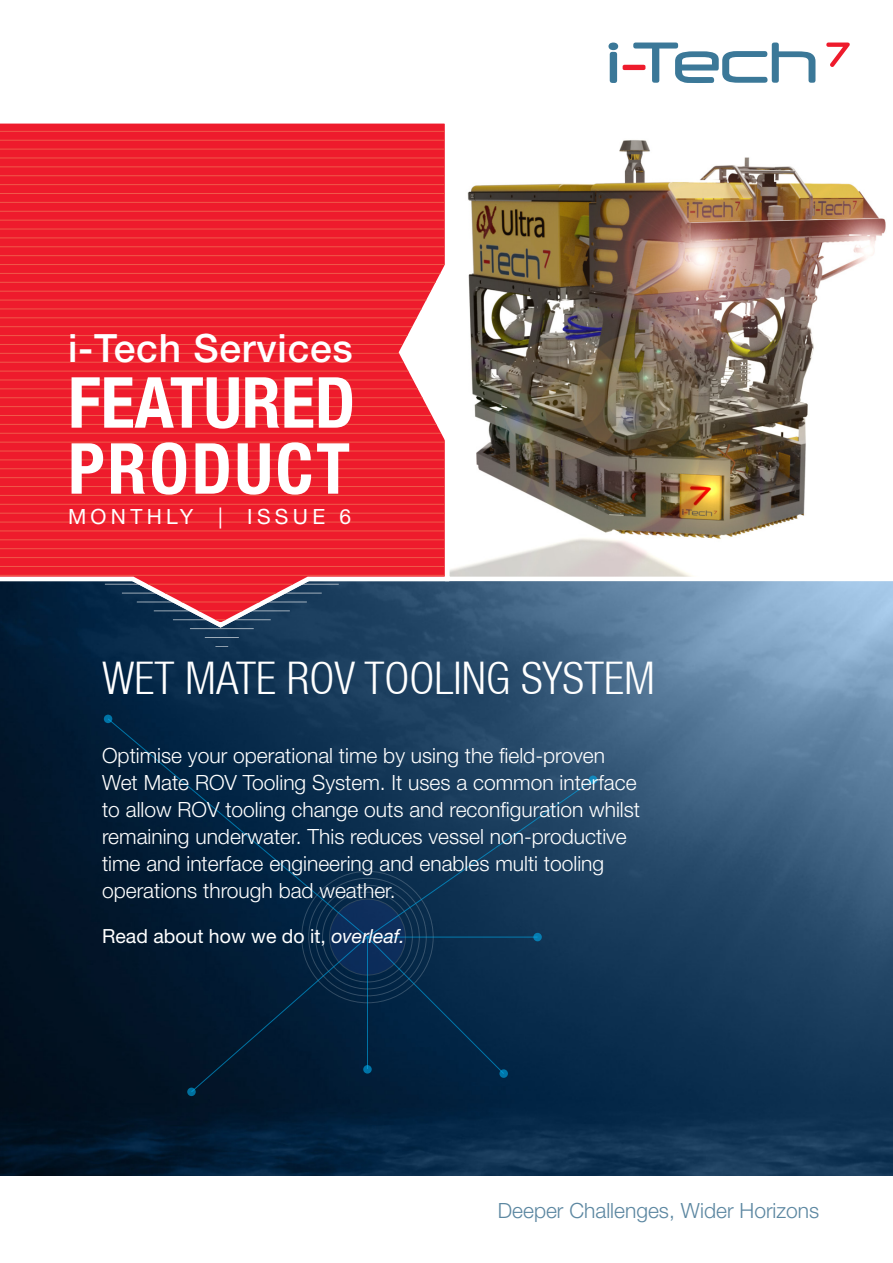
<style>
.page{position:relative;width:893px;height:1263px;background:#fff}
.page>*{position:absolute;margin:0;border:0;box-sizing:border-box;transform-origin:0 0}
.t1{font:700 condensed 70.5px "Helvetica Neue LT Std";color:#fff}
.t2{font:700 condensed 70.5px "Helvetica Neue LT Std";letter-spacing:.04em;color:#fff}
.t3{font:300 condensed 45px "Helvetica Neue";color:#fff}
.t4{font:500 39px "Helvetica Neue LT Std";letter-spacing:.02em;color:#fff}
.t5{font:300 21px/27px "Helvetica Neue LT Std";color:#fff}
.t6{font:300 21px "Helvetica Neue LT Std";color:#5c87a1}
.t7{font:21px "Helvetica Neue LT Std";letter-spacing:.205em;color:#fff}
.t8{font:19.5px "Helvetica Neue LT Std";color:#fff}
.s1{font-style:italic}
</style>
<div class="page">
<img style="left:0;top:583px;width:893px;height:593px">
<svg style="left:0;top:123px;width:452px;height:507px;background:#d92132"></svg>
<img style="left:396px;top:123px;width:497px;height:460px">
<svg style="left:826px;top:43px;width:24px;height:24px"></svg>
<svg style="left:608px;top:43px;width:207px;height:40px"></svg>
<hr style="left:0;top:131px;width:445px;height:1px;background:#f05949">
<hr style="left:0;top:140px;width:445px;height:1px;background:#f05949">
<hr style="left:0;top:149px;width:445px;height:1px;background:#f05949">
<hr style="left:0;top:158px;width:445px;height:1px;background:#f05949">
<hr style="left:0;top:167px;width:445px;height:1px;background:#f05949">
<hr style="left:0;top:175px;width:445px;height:1px;background:#f05949">
<hr style="left:0;top:184px;width:445px;height:1px;background:#f05949">
<hr style="left:0;top:193px;width:445px;height:1px;background:#f05949">
<hr style="left:0;top:202px;width:445px;height:1px;background:#f05949">
<hr style="left:0;top:211px;width:445px;height:1px;background:#f05949">
<hr style="left:0;top:220px;width:445px;height:1px;background:#f05949">
<hr style="left:0;top:229px;width:445px;height:1px;background:#f05949">
<hr style="left:0;top:238px;width:445px;height:1px;background:#f05949">
<hr style="left:0;top:246px;width:445px;height:1px;background:#f05949">
<hr style="left:0;top:255px;width:445px;height:1px;background:#f05949">
<hr style="left:0;top:264px;width:445px;height:1px;background:#f05949">
<hr style="left:0;top:273px;width:440px;height:1px;background:#f05949">
<hr style="left:0;top:282px;width:436px;height:1px;background:#f05949">
<hr style="left:0;top:291px;width:431px;height:1px;background:#f05949">
<hr style="left:0;top:300px;width:426px;height:1px;background:#f05949">
<hr style="left:0;top:309px;width:422px;height:1px;background:#f05949">
<hr style="left:0;top:318px;width:417px;height:1px;background:#f05949">
<hr style="left:0;top:326px;width:412px;height:1px;background:#f05949">
<hr style="left:0;top:335px;width:407px;height:1px;background:#f05949">
<hr style="left:0;top:344px;width:403px;height:1px;background:#f05949">
<hr style="left:0;top:353px;width:399px;height:1px;background:#f05949">
<hr style="left:0;top:362px;width:404px;height:1px;background:#f05949">
<hr style="left:0;top:371px;width:408px;height:1px;background:#f05949">
<hr style="left:0;top:380px;width:413px;height:1px;background:#f05949">
<hr style="left:0;top:389px;width:418px;height:1px;background:#f05949">
<hr style="left:0;top:397px;width:422px;height:1px;background:#f05949">
<hr style="left:0;top:406px;width:427px;height:1px;background:#f05949">
<hr style="left:0;top:415px;width:431px;height:1px;background:#f05949">
<hr style="left:0;top:424px;width:436px;height:1px;background:#f05949">
<hr style="left:0;top:433px;width:441px;height:1px;background:#f05949">
<hr style="left:0;top:442px;width:445px;height:1px;background:#f05949">
<hr style="left:0;top:451px;width:445px;height:1px;background:#f05949">
<hr style="left:0;top:460px;width:445px;height:1px;background:#f05949">
<hr style="left:0;top:468px;width:445px;height:1px;background:#f05949">
<hr style="left:0;top:477px;width:445px;height:1px;background:#f05949">
<hr style="left:0;top:486px;width:445px;height:1px;background:#f05949">
<hr style="left:0;top:495px;width:445px;height:1px;background:#f05949">
<hr style="left:0;top:504px;width:445px;height:1px;background:#f05949">
<hr style="left:0;top:513px;width:445px;height:1px;background:#f05949">
<hr style="left:0;top:522px;width:445px;height:1px;background:#f05949">
<hr style="left:0;top:531px;width:445px;height:1px;background:#f05949">
<hr style="left:0;top:540px;width:445px;height:1px;background:#f05949">
<hr style="left:0;top:548px;width:445px;height:1px;background:#f05949">
<hr style="left:0;top:557px;width:445px;height:1px;background:#f05949">
<hr style="left:0;top:566px;width:445px;height:1px;background:#f05949">
<hr style="left:0;top:575px;width:445px;height:1px;background:#f05949">
<hr style="left:105px;top:584px;width:36px;height:1px;background:#fff">
<hr style="left:122px;top:593px;width:36px;height:1px;background:#fff">
<hr style="left:137px;top:602px;width:39px;height:1px;background:#fff">
<hr style="left:154px;top:611px;width:38px;height:1px;background:#fff">
<hr style="left:173px;top:619px;width:37px;height:1px;background:#fff">
<hr style="left:190px;top:628px;width:64px;height:1px;background:#fff">
<hr style="left:205px;top:637px;width:34px;height:1px;background:#fff">
<svg style="left:215px;top:646px;width:13px;height:1px"></svg>
<hr style="left:298px;top:584px;width:41px;height:1px;background:#fff">
<hr style="left:281px;top:593px;width:41px;height:1px;background:#fff">
<hr style="left:264px;top:602px;width:43px;height:1px;background:#fff">
<hr style="left:248px;top:611px;width:42px;height:1px;background:#fff">
<hr style="left:232px;top:619px;width:39px;height:1px;background:#fff">
<hr style="left:199px;top:611px;width:43px;height:1px;background:#f05949">
<hr style="left:182px;top:602px;width:77px;height:1px;background:#f05949">
<hr style="left:165px;top:593px;width:111px;height:1px;background:#f05949">
<hr style="left:148px;top:584px;width:145px;height:1px;background:#f05949">
<svg style="left:190px;top:779px;width:404px;height:314px;background:#0a2b4a"></svg>
<svg style="left:107px;top:718px;width:261px;height:220px;background:#042442"></svg>
<svg style="left:104px;top:715px;width:8px;height:8px"></svg>
<svg style="left:589px;top:775px;width:8px;height:9px"></svg>
<svg style="left:533px;top:933px;width:9px;height:8px"></svg>
<svg style="left:499px;top:1069px;width:9px;height:9px"></svg>
<svg style="left:363px;top:1065px;width:9px;height:8px"></svg>
<svg style="left:187px;top:1087px;width:9px;height:9px"></svg>
<p class="t4" style="left:68px;top:324px;width:286px">i-Tech Services</p>
<p class="t1" style="left:68px;top:360px;width:289px">FEATURED</p>
<p class="t2" style="left:68px;top:426px;width:283px">PRODUCT</p>
<p class="t7" style="left:68px;top:504px;width:285px">MONTHLY | ISSUE 6</p>
<p class="t3" style="left:102px;top:653px;width:554px">WET MATE ROV TOOLING SYSTEM</p>
<p class="t5" style="left:102px;top:742px;width:539px">Optimise your operational time by using the field-proven Wet Mate ROV Tooling System. It uses a common interface to allow ROV tooling change outs and reconfiguration whilst remaining underwater. This reduces vessel non-productive time and interface engineering and enables multi tooling operations through bad weather.</p>
<p class="t8" style="left:102px;top:924px;width:304px">Read about how we do it, <span class="s1">overleaf.</span></p>
<p class="t6" style="left:498px;top:1198px;width:323px">Deeper Challenges, Wider Horizons</p>
</div>
